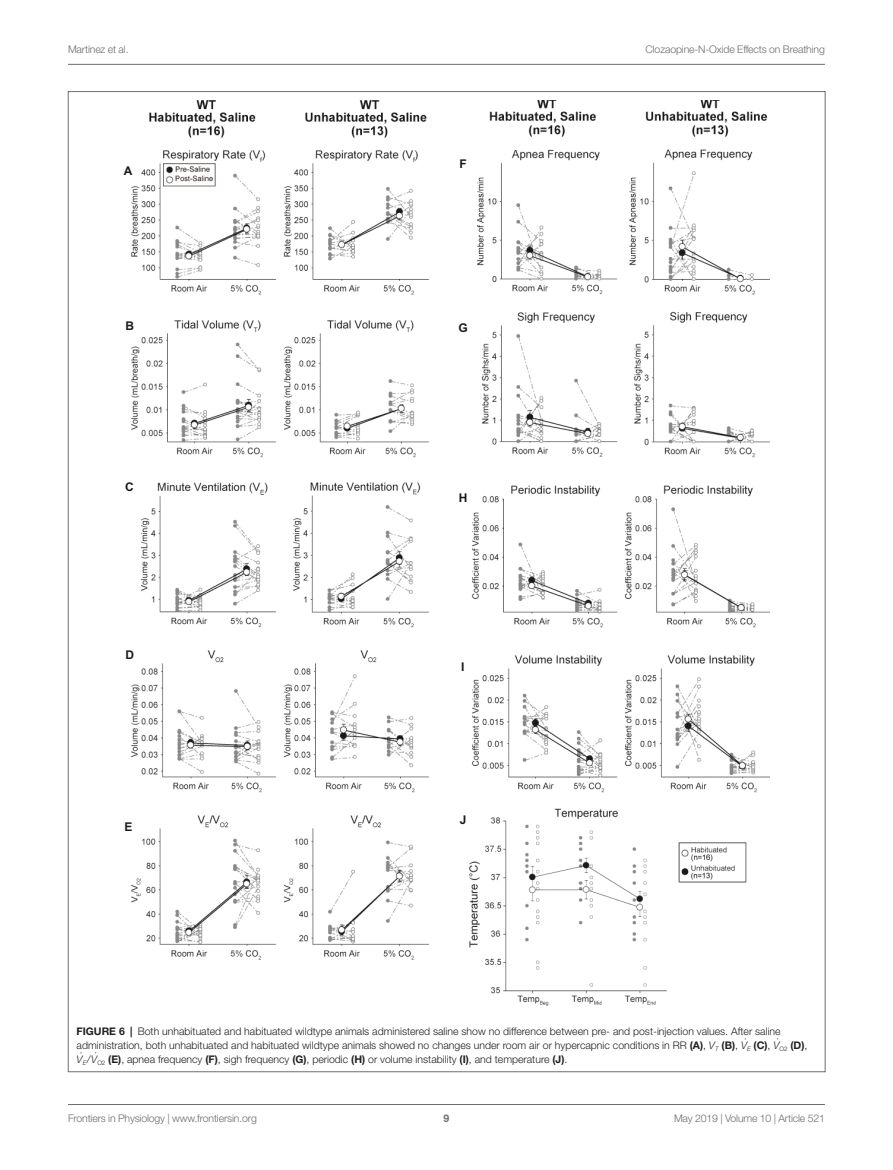
<style>
.page{position:relative;width:893px;height:1170px;background:#fff}
.page>*{position:absolute;margin:0;border:0;box-sizing:border-box;transform-origin:0 0}
.t1{font:700 12px "Arial";color:#1a1a18}
.FIG_LEG{font:300 10.5px/14.2px "Helvetica Neue LT Std";color:#231f20}
.t2{font:300 10.5px "Helvetica Neue LT Std";letter-spacing:-.015em;color:#6c6d70}
.FIG_LEG-2{font:700 10.5px "Helvetica Neue LT Std";color:#231f20}
.FIG_LEG-3{font:italic 300 10.5px "Helvetica Neue LT Std";color:#231f20}
.t3{font:700 10.5px "Helvetica Neue LT Std";color:#6c6d70}
.s1{font-weight:700}
.s2{font-style:italic}
.s3{font-weight:300}
.s4{font-weight:300;font-style:italic}
</style>
<div class="page">
<hr style="left:68px;top:64px;width:757px;height:1px;background:#6c6d70">
<hr style="left:68px;top:1104px;width:757px;height:1px;background:#6c6d70">
<img style="left:132px;top:100px;width:637px;height:905px">
<p class="t2" style="left:68px;top:42px;width:62px">Martinez et al.</p>
<p class="t2" style="left:646px;top:42px;width:181px">Clozaopine-N-Oxide Effects on Breathing</p>
<p class="t1" style="left:124px;top:163px;width:10px">A</p>
<p class="t1" style="left:125px;top:318px;width:10px">B</p>
<p class="t1" style="left:125px;top:479px;width:10px">C</p>
<p class="t1" style="left:125px;top:647px;width:10px">D</p>
<p class="t1" style="left:125px;top:819px;width:10px">E</p>
<p class="t1" style="left:459px;top:156px;width:9px">F</p>
<p class="t1" style="left:458px;top:320px;width:11px">G</p>
<p class="t1" style="left:459px;top:489px;width:10px">H</p>
<p class="t1" style="left:461px;top:659px;width:5px">I</p>
<p class="t1" style="left:460px;top:811px;width:8px">J</p>
<p class="FIG_LEG" style="left:77px;top:1023px;width:706px"><span class="s1">FIGURE 6 |</span> Both unhabituated and habituated wildtype animals administered saline show no difference between pre- and post-injection values. After saline administration, both unhabituated and habituated wildtype animals showed no changes under room air or hypercapnic conditions in RR <span class="s1">(A)</span>, <span class="s2">V</span><sub>T</sub> <span class="s1">(B)</span>, <span class="s2">V</span><sup>̇</sup></p>
<p class="FIG_LEG-2" style="left:747px;top:1038px;width:36px"><sub>E</sub> (C)<span class="s3">,</span> <span class="s4">V</span><sup>̇</sup></p>
<p class="FIG_LEG-2" style="left:779px;top:1038px;width:29px"><sub>O2</sub> (D)<span class="s3">,</span></p>
<p class="FIG_LEG-3" style="left:77px;top:1053px;width:10px">V<sup>̇</sup></p>
<p class="FIG_LEG-3" style="left:83px;top:1053px;width:18px"><sub>E</sub>/V<sup>̇</sup></p>
<p class="FIG_LEG" style="left:97px;top:1052px;width:472px"><sub>O2</sub> <span class="s1">(E)</span>, apnea frequency <span class="s1">(F)</span>, sigh frequency <span class="s1">(G)</span>, periodic <span class="s1">(H)</span> or volume instability <span class="s1">(I)</span>, and temperature <span class="s1">(J)</span>.</p>
<p class="t2" style="left:68px;top:1111px;width:190px">Frontiers in Physiology | www.frontiersin.org</p>
<p class="t3" style="left:444px;top:1111px;width:7px">9</p>
<p class="t2" style="left:674px;top:1111px;width:152px">May 2019 | Volume 10 | Article 521</p>
</div>
